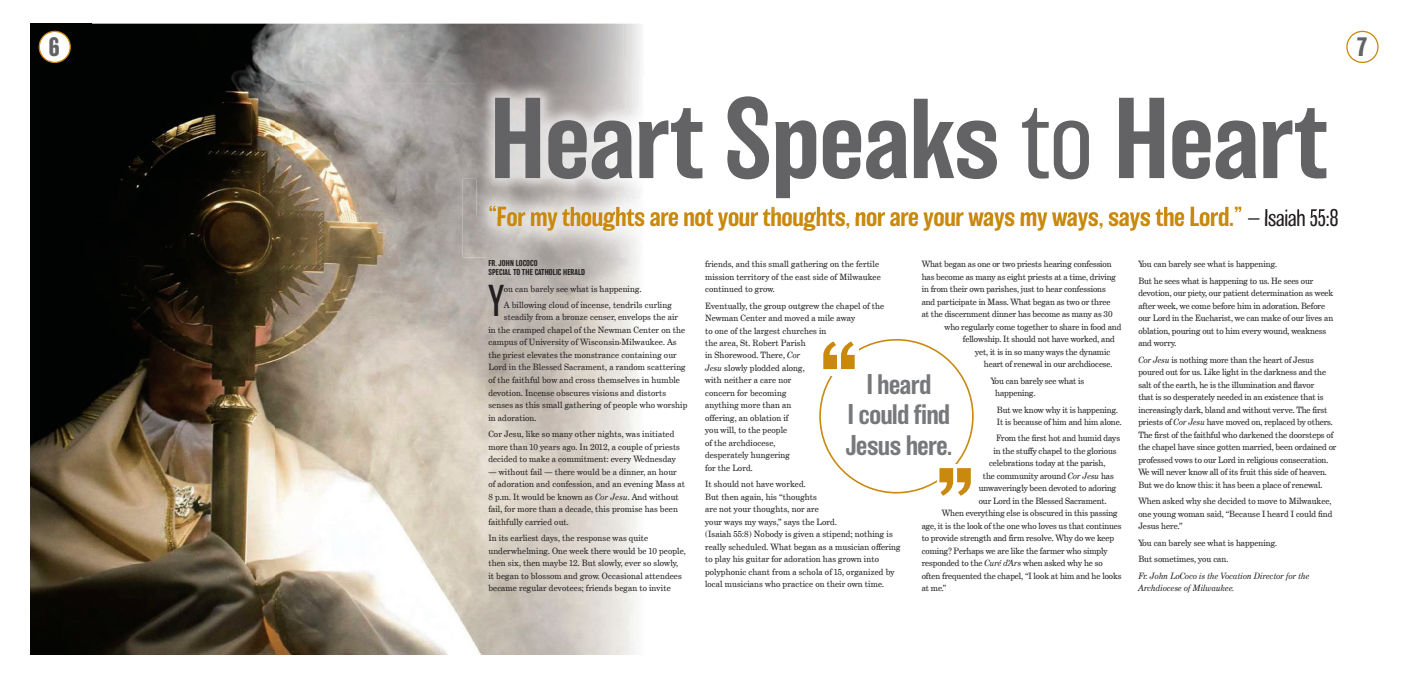
<style>
.page{position:relative;width:1418px;height:678px;background:#fff}
.page>*{position:absolute;margin:0;border:0;box-sizing:border-box;transform-origin:0 0}
.t1{font:500 105.52px "Balboa";color:#636366}
.t2{font:200 40.95px "Balboa";color:#231f20}
.t3{font:500 26.25px/30.6px "Balboa";letter-spacing:-.01em;color:#76787b;text-align:center}
.t4{font:500 25.2px "Balboa";letter-spacing:-.01em;color:#c8890e}
.t5{font:700 24.5px "Balboa";color:#636366}
.t6{font:8.75px/12.5px "Grad";color:#231f20}
.t7{font:italic 8.75px/12.5px "Grad";color:#231f20}
.t8{font:500 7.88px/9px "Balboa";letter-spacing:.01em;color:#231f20}
.s1{font-weight:200}
.s2{font-weight:200;font-size:22.05px;color:#231f20}
.s3{font-style:italic}
</style>
<div class="page">
<img style="left:92px;top:24px;width:549px;height:59px">
<img style="left:31px;top:24px;width:61px;height:630px">
<img style="left:91px;top:83px;width:395px;height:571px">
<img style="left:486px;top:257px;width:365px;height:397px">
<img style="left:463px;top:179px;width:174px;height:78px">
<img style="left:489px;top:217px;width:148px;height:13px">
<img style="left:476px;top:77px;width:862px;height:140px">
<img style="left:489px;top:205px;width:362px;height:12px">
<img style="left:1248px;top:209px;width:89px;height:8px">
<svg style="left:939px;top:468px;width:31px;height:27px"></svg>
<svg style="left:822px;top:346px;width:33px;height:29px"></svg>
<svg style="left:823px;top:341px;width:31px;height:28px"></svg>
<div style="left:39px;top:31px;width:31px;height:31px;background:#fff;border-radius:50%"></div>
<div style="left:39px;top:31px;width:32px;height:32px;border:1px solid #c8890e;border-radius:50%"></div>
<div style="left:1346px;top:31px;width:32px;height:32px;border:1px solid #c8890e;border-radius:50%"></div>
<h3 class="t5" style="left:49px;top:33px;width:12px">6</h3>
<h3 class="t5" style="left:1357px;top:33px;width:12px">7</h3>
<h1 class="t1" style="left:490px;top:80px;width:839px">Heart Speaks <span class="s1">to</span> Heart</h1>
<h3 class="t4" style="left:488px;top:202px;width:851px">“For my thoughts are not your thoughts, nor are your ways my ways, says the Lord.” <span class="s2">— Isaiah 55:8</span></h3>
<p class="t8" style="left:488px;top:259px;width:98px">FR. JOHN LOCOCO<br>SPECIAL TO THE CATHOLIC HERALD</p>
<h2 class="t2" style="left:488px;top:279px;width:18px">Y</h2>
<p class="t6" style="left:504px;top:280px;width:169px;line-height:16.2px">ou can barely see what is happening.<br>A billowing cloud of incense, tendrils curling</p>
<p class="t6" style="left:488px;top:311px;width:200px;text-indent:15px">steadily from a bronze censer, envelops the air in the cramped chapel of the Newman Center on the campus of University of Wisconsin-Milwaukee. As the priest elevates the monstrance containing our Lord in the Blessed Sacrament, a random scattering of the faithful bow and cross themselves in humble devotion. Incense obscures visions and distorts senses as this small gathering of people who worship in adoration.</p>
<p class="t6" style="left:488px;top:427px;width:193px">Cor Jesu, like so many other nights, was initiated more than 10 years ago. In 2012, a couple of priests decided to make a commitment: every Wednesday</p>
<p class="t6" style="left:488px;top:465px;width:198px">— without fail — there would be a dinner, an hour of adoration and confession, and an evening Mass at 8 p.m. It would be known as <span class="s3">Cor Jesu</span>. And without fail, for more than a decade, this promise has been faithfully carried out.</p>
<p class="t6" style="left:488px;top:531px;width:199px">In its earliest days, the response was quite underwhelming. One week there would be 10 people, then six, then maybe 12. But slowly, ever so slowly, it began to blossom and grow. Occasional attendees became regular devotees; friends began to invite</p>
<p class="t6" style="left:705px;top:258px;width:177px">friends, and this small gathering on the fertile mission territory of the east side of Milwaukee continued to grow.</p>
<p class="t6" style="left:705px;top:299px;width:181px">Eventually, the group outgrew the chapel of the<br>Newman Center and moved a mile away<br>to one of the largest churches in<br>the area, St. Robert Parish<br>in Shorewood. There, <span class="s3">Cor<br>Jesu</span> slowly plodded along,<br>with neither a care nor<br>concern for becoming<br>anything more than an<br>offering, an oblation if<br>you will, to the people<br>of the archdiocese,<br>desperately hungering<br>for the Lord.</p>
<p class="t6" style="left:705px;top:478px;width:197px">It should not have worked.<br>But then again, his “thoughts<br>are not your thoughts, nor are<br>your ways my ways,” says the Lord.<br>(Isaiah 55:8) Nobody is given a stipend; nothing is really scheduled. What began as a musician offering to play his guitar for adoration has grown into polyphonic chant from a schola of 15, organized by local musicians who practice on their own time.</p>
<p class="t6" style="left:921px;top:258px;width:191px">What began as one or two priests hearing confession</p>
<p class="t6" style="left:921px;top:270px;width:196px">has become as many as eight priests at a time, driving</p>
<p class="t6" style="left:921px;top:283px;width:186px">in from their own parishes, just to hear confessions</p>
<p class="t6" style="left:921px;top:295px;width:190px">and participate in Mass. What began as two or three</p>
<p class="t6" style="left:921px;top:308px;width:192px">at the discernment dinner has become as many as 30</p>
<p class="t6" style="left:944px;top:320px;width:178px">who regularly come together to share in food and</p>
<p class="t6" style="left:963px;top:333px;width:154px">fellowship. It should not have worked, and</p>
<p class="t6" style="left:975px;top:345px;width:137px">yet, it is in so many ways the dynamic</p>
<p class="t6" style="left:984px;top:358px;width:130px">heart of renewal in our archdiocese.</p>
<p class="t6" style="left:995px;top:374px;width:91px;text-indent:-4px">You can barely see what is happening.</p>
<p class="t6" style="left:997px;top:403px;width:126px">But we know why it is happening.<br>It is because of him and him alone.</p>
<p class="t6" style="left:996px;top:432px;width:125px">From the first hot and humid days</p>
<p class="t6" style="left:993px;top:444px;width:125px">in the stuffy chapel to the glorious</p>
<p class="t6" style="left:989px;top:457px;width:118px">celebrations today at the parish,</p>
<p class="t6" style="left:983px;top:469px;width:132px">the community around <span class="s3">Cor Jesu</span> has</p>
<p class="t6" style="left:978px;top:482px;width:139px">unwaveringly been devoted to adoring</p>
<p class="t6" style="left:978px;top:494px;width:129px">our Lord in the Blessed Sacrament.</p>
<p class="t6" style="left:942px;top:507px;width:177px">When everything else is obscured in this passing</p>
<p class="t6" style="left:921px;top:519px;width:201px">age, it is the look of the one who loves us that continues</p>
<p class="t6" style="left:921px;top:532px;width:194px">to provide strength and firm resolve. Why do we keep</p>
<p class="t6" style="left:921px;top:544px;width:187px">coming? Perhaps we are like the farmer who simply</p>
<p class="t6" style="left:921px;top:556px;width:182px">responded to the <span class="s3">Curé d’Ars</span> when asked why he so</p>
<p class="t6" style="left:921px;top:569px;width:201px">often frequented the chapel, “I look at him and he looks</p>
<p class="t6" style="left:921px;top:581px;width:26px">at me.”</p>
<h3 class="t3" style="left:845px;top:368px;width:108px">I heard<br>I could find<br>Jesus here.</h3>
<p class="t6" style="left:1138px;top:256px;width:176px;line-height:16.4px">You can barely see what is happening.<br>But he sees what is happening to us. He sees our</p>
<p class="t6" style="left:1138px;top:287px;width:196px">devotion, our piety, our patient determination as week after week, we come before him in adoration. Before our Lord in the Eucharist, we can make of our lives an oblation, pouring out to him every wound, weakness and worry.</p>
<p class="t6" style="left:1138px;top:353px;width:200px"><span class="s3">Cor Jesu</span> is nothing more than the h eart of Jesus poured out for us. Like light in the darkness and the salt of the earth, he is the illumination and flavor<br>that is so desperately needed in an existence that is increasingly dark, bland and without verve. The first priests of <span class="s3">Cor Jesu</span> have moved on, replaced by others.<br>The first of the faithful who darkened the doorsteps of the chapel have since gotten married, been ordained or professed vows to our Lord in religious consecration.<br>We will never know all of its fruit this side of heaven.<br>But we do know this: it has been a place of renewal.</p>
<p class="t6" style="left:1138px;top:495px;width:195px;text-align:justify">When asked why she decided to move to Milwaukee, one young woman said, “Because I heard I could find Jesus here.”</p>
<p class="t6" style="left:1138px;top:534px;width:140px;line-height:16.4px">You can barely see what is happening.<br>But sometimes, you can.</p>
<p class="t7" style="left:1138px;top:569px;width:173px">Fr. John LoCoco is the Vocation Director for the<br>Archdiocese of Milwaukee.</p>
</div>
